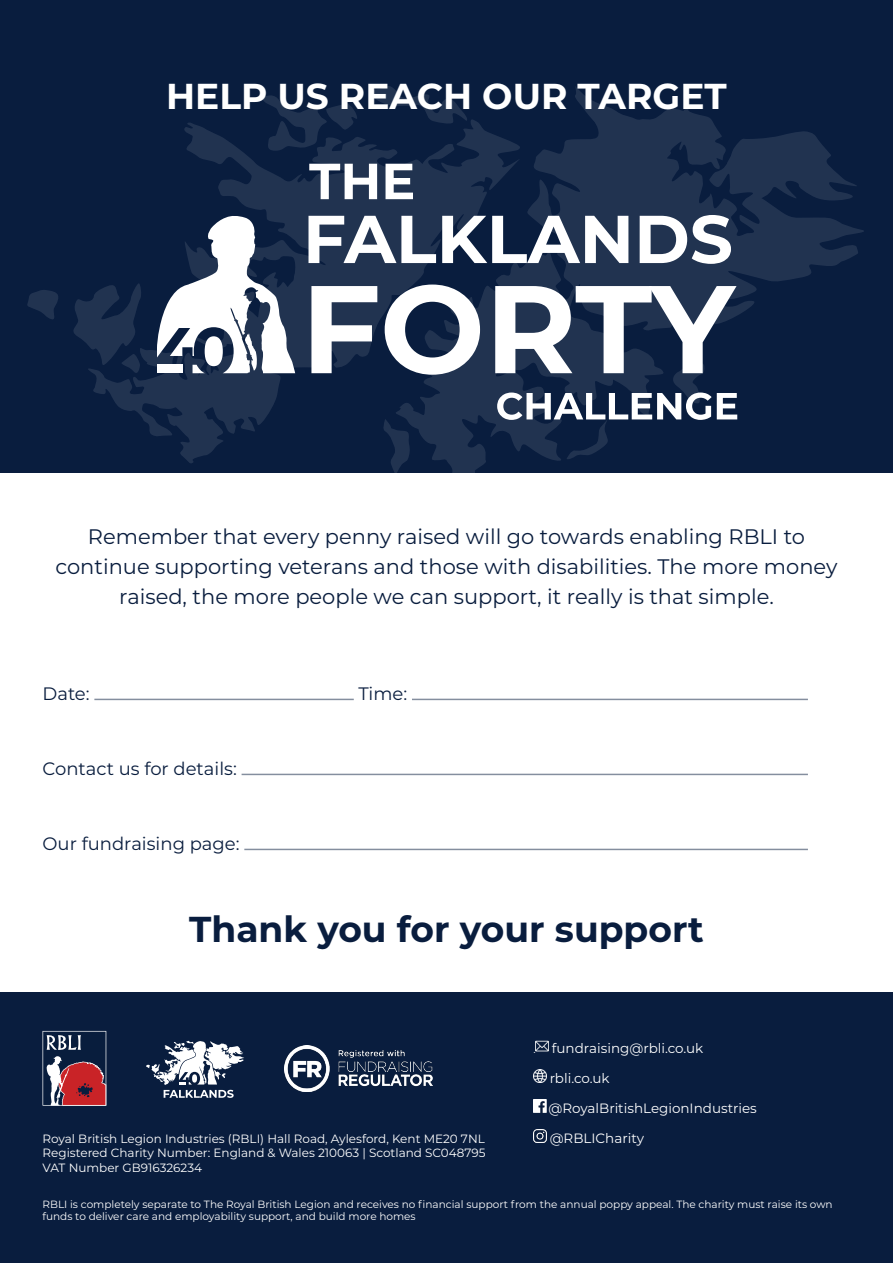
<style>
.page{position:relative;width:893px;height:1263px;background:#fff}
.page>*{position:absolute;margin:0;border:0;box-sizing:border-box;transform-origin:0 0}
.t1{font:700 36px "Montserrat";color:#091d3e}
.t2{font:700 36px "Montserrat";color:#fff}
.t3{font:21px "Montserrat";color:#091d3e}
.t4{font:18px "Montserrat";color:#091d3e}
.t5{font:13.5px "Montserrat";color:#fff}
.t6{font:12px "Montserrat";color:#fff}
.t7{font:10.5px/12.6px "Montserrat";color:#fff}
.s1{font-size:10.5px}
</style>
<div class="page">
<div style="left:0;top:992px;width:893px;height:271px;background:#091d3e"></div>
<div style="left:0;top:0;width:893px;height:473px;background:#091d3e"></div>
<svg style="left:93px;top:123px;width:301px;height:340px"></svg>
<svg style="left:262px;top:95px;width:97px;height:56px"></svg>
<svg style="left:366px;top:86px;width:28px;height:38px"></svg>
<svg style="left:394px;top:87px;width:470px;height:386px"></svg>
<svg style="left:27px;top:290px;width:31px;height:29px"></svg>
<svg style="left:73px;top:282px;width:69px;height:95px"></svg>
<svg style="left:376px;top:419px;width:40px;height:54px"></svg>
<svg style="left:536px;top:1040px;width:12px;height:12px"></svg>
<svg style="left:533px;top:1070px;width:13px;height:12px"></svg>
<svg style="left:533px;top:1100px;width:13px;height:12px"></svg>
<svg style="left:533px;top:1130px;width:13px;height:12px"></svg>
<svg style="left:43px;top:1031px;width:63px;height:75px"></svg>
<img style="left:284px;top:1045px;width:149px;height:46px">
<svg style="left:146px;top:1040px;width:98px;height:58px"></svg>
<svg style="left:308px;top:216px;width:128px;height:47px;background:#86909f"></svg>
<svg style="left:442px;top:216px;width:186px;height:47px"></svg>
<svg style="left:640px;top:215px;width:91px;height:49px;background:#97a0ad"></svg>
<svg style="left:311px;top:286px;width:66px;height:87px;background:#979fad"></svg>
<svg style="left:385px;top:285px;width:95px;height:90px"></svg>
<svg style="left:157px;top:215px;width:138px;height:158px"></svg>
<svg style="left:309px;top:164px;width:68px;height:35px;background:#8791a0"></svg>
<svg style="left:386px;top:164px;width:27px;height:35px"></svg>
<svg style="left:495px;top:286px;width:242px;height:174px"></svg>
<hr style="left:94px;top:699px;width:260px;height:1px;background:#091d3e">
<hr style="left:412px;top:699px;width:396px;height:1px;background:#091d3e">
<hr style="left:242px;top:774px;width:566px;height:1px;background:#091d3e">
<hr style="left:244px;top:849px;width:564px;height:1px;background:#091d3e">
<p class="t2" style="left:166px;top:70px;width:562px">HELP US REACH OUR TARGET</p>
<p class="t3" style="left:88px;top:522px;width:719px">Remember that every penny raised will go towards enabling RBLI to</p>
<p class="t3" style="left:56px;top:552px;width:783px">continue supporting veterans and those with disabilities. The more money</p>
<p class="t3" style="left:119px;top:582px;width:656px">raised, the more people we can support, it really is that simple.</p>
<p class="t4" style="left:43px;top:681px;width:49px">Date:</p>
<p class="t4" style="left:358px;top:681px;width:50px">Time:</p>
<p class="t4" style="left:43px;top:756px;width:196px">Contact us for details:</p>
<p class="t4" style="left:43px;top:831px;width:199px">Our fundraising page:</p>
<p class="t1" style="left:189px;top:903px;width:516px">Thank you for your support</p>
<p class="t5" style="left:533px;top:1038px;width:171px"><span class="s1">.</span> fundraising@rbli.co.uk</p>
<p class="t5" style="left:550px;top:1068px;width:61px">rbli.co.uk</p>
<p class="t5" style="left:548px;top:1098px;width:210px">@RoyalBritishLegionIndustries</p>
<p class="t5" style="left:550px;top:1128px;width:96px">@RBLICharity</p>
<p class="t6" style="left:43px;top:1130px;width:444px">Royal British Legion Industries (RBLI) Hall Road, Aylesford, Kent ME20 7NL</p>
<p class="t6" style="left:43px;top:1145px;width:445px">Registered Charity Number: England &amp; Wales 210063 | Scotland SC048795</p>
<p class="t6" style="left:43px;top:1159px;width:161px">VAT Number GB916326234</p>
<p class="t7" style="left:43px;top:1197px;width:792px">RBLI is completely separate to The Royal British Legion and receives no financial support from the annual poppy appeal. The charity must raise its own funds to deliver care and employability support, and build more homes</p>
</div>
